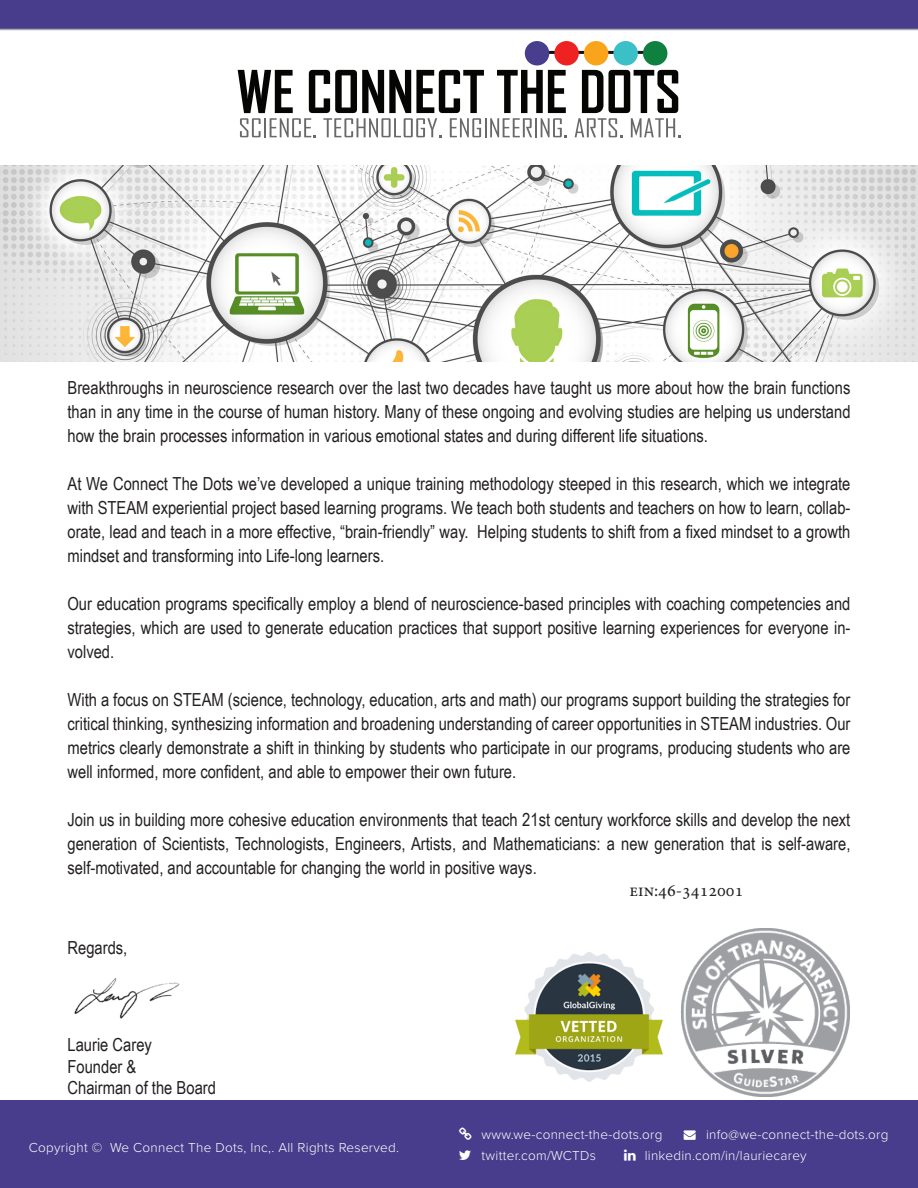
<style>
.page{position:relative;width:918px;height:1188px;background:#fff}
.page>*{position:absolute;margin:0;border:0;box-sizing:border-box;transform-origin:0 0}
.t1{font:18px/24px "Arial Narrow";color:#231f20;text-align:justify}
.t2{font:18px "Minion Pro";color:#231f20}
.t3{font:300 13.5px "Proxima Nova";letter-spacing:.02em;color:#fff}
</style>
<div class="page">
<div style="left:525px;top:41px;width:24px;height:24px;background:#483e8d;border-radius:50%"></div>
<div style="left:554px;top:41px;width:25px;height:24px;background:#ee2123;border-radius:50%"></div>
<div style="left:584px;top:41px;width:24px;height:24px;background:#f9a41b;border-radius:50%"></div>
<div style="left:613px;top:41px;width:25px;height:24px;background:#3bc0c7;border-radius:50%"></div>
<div style="left:643px;top:41px;width:24px;height:24px;background:#0e803f;border-radius:50%"></div>
<svg style="left:238px;top:70px;width:329px;height:67px"></svg>
<svg style="left:575px;top:70px;width:105px;height:67px"></svg>
<div style="left:0;top:1101px;width:918px;height:87px;background:#473d8c"></div>
<div style="left:0;top:0;width:918px;height:30px;background:#473d8c"></div>
<img style="left:74px;top:978px;width:106px;height:41px">
<img style="left:0;top:165px;width:918px;height:196px">
<img style="left:515px;top:952px;width:148px;height:130px">
<img style="left:680px;top:928px;width:170px;height:169px">
<p class="t1" style="left:68px;top:375px;width:785px">Breakthroughs in neuroscience research over the last two decades have taught us more about how the brain functions than in any time in the course of human history. Many of these ongoing and evolving studies are helping us understand how the brain processes information in various emotional states and during different life situations.</p>
<p class="t1" style="left:68px;top:471px;width:785px">At We Connect The Dots we’ve developed a unique training methodology steeped in this research, which we integrate with STEAM experiential project based learning programs. We teach both students and teachers on how to learn, collab&shy;orate, lead and teach in a more effective, “brain-friendly” way. Helping students to shift from a fixed mindset to a growth mindset and transforming into Life-long learners.</p>
<p class="t1" style="left:68px;top:591px;width:785px">Our education programs specifically employ a blend of neuroscience-based principles with coaching competencies and strategies, which are used to generate education practices that support positive learning experiences for everyone in&shy;volved.</p>
<p class="t1" style="left:68px;top:687px;width:785px">With a focus on STEAM (science, technology, education, arts and math) our programs support building the strategies for critical thinking, synthesizing information and broadening understanding of career opportunities in STEAM industries. Our metrics clearly demonstrate a shift in thinking by students who participate in our programs, producing students who are well informed, more confident, and able to empower their own future.</p>
<p class="t1" style="left:68px;top:807px;width:785px">Join us in building more cohesive education environments that teach 21st century workforce skills and develop the next generation of Scientists, Technologists, Engineers, Artists, and Mathematicians: a new generation that is self-aware, self-motivated, and accountable for changing the world in positive ways.</p>
<p class="t1" style="left:68px;top:935px;width:61px">Regards,</p>
<p class="t1" style="left:68px;top:1032px;width:86px">Laurie Carey</p>
<p class="t1" style="left:68px;top:1054px;width:70px">Founder &amp;</p>
<p class="t1" style="left:68px;top:1075px;width:150px">Chairman of the Board</p>
<p class="t3" style="left:29px;top:1139px;width:372px">Copyright © We Connect The Dots, Inc,. All Rights Reserved.</p>
<p class="t2" style="left:630px;top:878px;width:115px">EIN:46-3412001</p>
<p class="t3" style="left:482px;top:1127px;width:182px">www.we-connect-the-dots.org</p>
<p class="t3" style="left:684px;top:1127px;width:206px">→ info@we-connect-the-dots.org</p>
<p class="t3" style="left:482px;top:1148px;width:116px">twitter.com/WCTDs</p>
<p class="t3" style="left:645px;top:1148px;width:163px">linkedin.com/in/lauriecarey</p>
</div>
